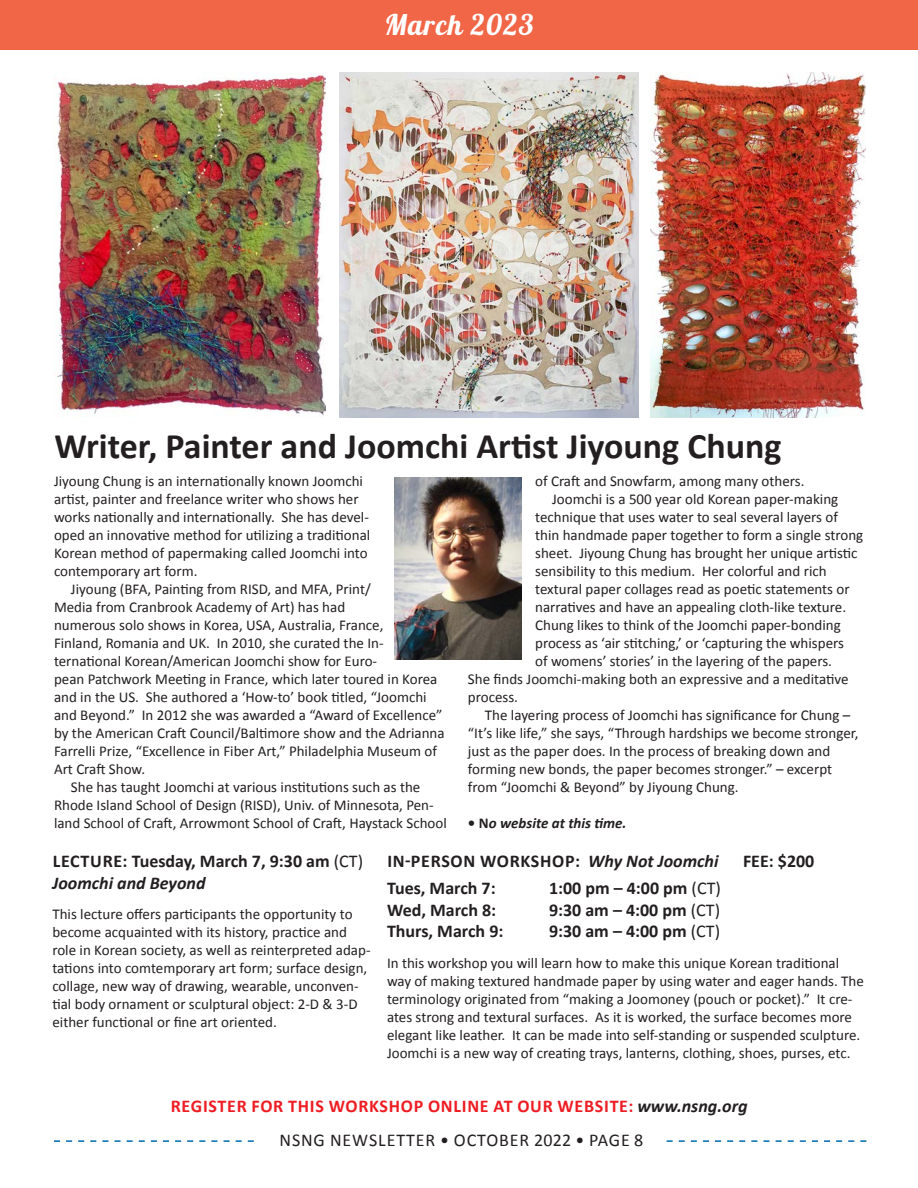
<style>
.page{position:relative;width:918px;height:1188px;background:#fff}
.page>*{position:absolute;margin:0;border:0;box-sizing:border-box;transform-origin:0 0}
.t1{font:700 36px "Calibri";color:#231f20}
.t2{font:28.5px "Lobster 1.4";letter-spacing:.04em;color:#fff}
.t3{font:700 18px/21.6px "Calibri";color:#231f20}
.t4{font:700 18px "Calibri";letter-spacing:.04em;color:#ee1d23}
.t5{font:18px "Calibri";letter-spacing:.05em;color:#231f20}
.t6{font:700 18px "Calibri";letter-spacing:.04em;color:#231f20}
.t7{font:15px/18px "Calibri";color:#231f20}
.t8{font:italic 700 15px "Calibri";color:#231f20}
.s1{font-style:normal}
.s2{font-weight:400}
.s3{font-style:italic}
.s4{font-style:italic;color:#231f20}
</style>
<div class="page">
<div style="left:0;top:0;width:918px;height:50px;background:#f26648"></div>
<svg style="left:54px;top:1140px;width:200px;height:2px"></svg>
<svg style="left:667px;top:1140px;width:199px;height:2px"></svg>
<img style="left:394px;top:478px;width:128px;height:182px">
<img style="left:56px;top:72px;width:270px;height:344px">
<img style="left:340px;top:72px;width:298px;height:345px">
<img style="left:651px;top:72px;width:215px;height:345px">
<h2 class="t2" style="left:384px;top:7px;width:151px">March 2023</h2>
<h1 class="t1" style="left:54px;top:423px;width:729px">Writer, Painter and Joomchi Artist Jiyoung Chung</h1>
<p class="t7" style="left:54px;top:472px;width:318px">Jiyoung Chung is an internationally known Joomchi artist, painter and freelance writer who shows her works nationally and internationally. She has devel&shy;oped an innovative method for utilizing a traditional Korean method of papermaking called Joomchi into contemporary art form.</p>
<p class="t7" style="left:71px;top:580px;width:301px">Jiyoung (BFA, Painting from RISD, and MFA, Print/</p>
<p class="t7" style="left:54px;top:598px;width:293px">Media from Cranbrook Academy of Art) has had</p>
<p class="t7" style="left:54px;top:616px;width:331px">numerous solo shows in Korea, USA, Australia, France,</p>
<p class="t7" style="left:54px;top:634px;width:331px">Finland, Romania and UK. In 2010, she curated the In-</p>
<p class="t7" style="left:54px;top:652px;width:325px">ternational Korean/American Joomchi show for Euro-</p>
<p class="t7" style="left:54px;top:670px;width:385px">pean Patchwork Meeting in France, which later toured in Korea</p>
<p class="t7" style="left:54px;top:688px;width:374px">and in the US. She authored a ‘How-to’ book titled, “Joomchi</p>
<p class="t7" style="left:54px;top:706px;width:390px">and Beyond.” In 2012 she was awarded a “Award of Excellence”</p>
<p class="t7" style="left:54px;top:724px;width:392px">by the American Craft Council/Baltimore show and the Adrianna</p>
<p class="t7" style="left:54px;top:742px;width:385px">Farrelli Prize, “Excellence in Fiber Art,” Philadelphia Museum of</p>
<p class="t7" style="left:54px;top:760px;width:93px">Art Craft Show.</p>
<p class="t7" style="left:71px;top:778px;width:351px">She has taught Joomchi at various institutions such as the</p>
<p class="t7" style="left:54px;top:796px;width:381px">Rhode Island School of Design (RISD), Univ. of Minnesota, Pen-</p>
<p class="t7" style="left:54px;top:814px;width:394px">land School of Craft, Arrowmont School of Craft, Haystack School</p>
<p class="t7" style="left:535px;top:472px;width:271px">of Craft and Snowfarm, among many others.</p>
<p class="t7" style="left:552px;top:490px;width:288px">Joomchi is a 500 year old Korean paper-making</p>
<p class="t7" style="left:535px;top:508px;width:304px">technique that uses water to seal several layers of</p>
<p class="t7" style="left:535px;top:526px;width:330px">thin handmade paper together to form a single strong</p>
<p class="t7" style="left:535px;top:544px;width:324px">sheet. Jiyoung Chung has brought her unique artistic</p>
<p class="t7" style="left:535px;top:562px;width:293px">sensibility to this medium. Her colorful and rich</p>
<p class="t7" style="left:535px;top:580px;width:316px">textural paper collages read as poetic statements or</p>
<p class="t7" style="left:535px;top:598px;width:312px">narratives and have an appealing cloth-like texture.</p>
<p class="t7" style="left:535px;top:616px;width:307px">Chung likes to think of the Joomchi paper-bonding</p>
<p class="t7" style="left:535px;top:634px;width:310px">process as ‘air stitching,’ or ‘capturing the whispers</p>
<p class="t7" style="left:535px;top:652px;width:298px">of womens’ stories’ in the layering of the papers.</p>
<p class="t7" style="left:468px;top:670px;width:382px">She finds Joomchi-making both an expressive and a meditative</p>
<p class="t7" style="left:468px;top:688px;width:52px">process.</p>
<p class="t7" style="left:485px;top:706px;width:367px">The layering process of Joomchi has significance for Chung –</p>
<p class="t7" style="left:468px;top:724px;width:392px">“It’s like life,” she says, “Through hardships we become stronger,</p>
<p class="t7" style="left:468px;top:742px;width:364px">just as the paper does. In the process of breaking down and</p>
<p class="t7" style="left:468px;top:760px;width:366px">forming new bonds, the paper becomes stronger.” – excerpt</p>
<p class="t7" style="left:468px;top:778px;width:272px">from “Joomchi &amp; Beyond” by Jiyoung Chung.</p>
<p class="t8" style="left:468px;top:814px;width:160px"><span class="s1">• N</span>o website at this time.</p>
<p class="t3" style="left:52px;top:850px;width:312px">LECTURE: Tuesday, March 7, 9:30 am <span class="s2">(CT)<br></span><span class="s3">Joomchi and Beyond</span></p>
<p class="t7" style="left:52px;top:905px;width:320px">This lecture offers participants the opportunity to become acquainted with its history, practice and role in Korean society, as well as reinterpreted adap&shy;tations into comtemporary art form; surface design, collage, new way of drawing, wearable, unconven&shy;tial body ornament or sculptural object: 2-D &amp; 3-D either functional or fine art oriented.</p>
<p class="t6" style="left:387px;top:849px;width:333px">IN-PERSON WORKSHOP: <span class="s3">Why Not Joomchi</span></p>
<p class="t3" style="left:743px;top:850px;width:73px">FEE: $200</p>
<p class="t3" style="left:387px;top:878px;width:110px">Tues, March 7:</p>
<p class="t3" style="left:549px;top:878px;width:173px">1:00 pm – 4:00 pm <span class="s2">(CT)</span></p>
<p class="t3" style="left:387px;top:899px;width:111px">Wed, March 8:</p>
<p class="t3" style="left:549px;top:899px;width:173px">9:30 am – 4:00 pm <span class="s2">(CT)</span></p>
<p class="t3" style="left:387px;top:921px;width:118px">Thurs, March 9:</p>
<p class="t3" style="left:549px;top:921px;width:173px">9:30 am – 4:00 pm <span class="s2">(CT)</span></p>
<p class="t7" style="left:387px;top:954px;width:478px">In this workshop you will learn how to make this unique Korean traditional way of making textured handmade paper by using water and eager hands. The terminology originated from “making a Joomoney (pouch or pocket).” It cre&shy;ates strong and textural surfaces. As it is worked, the surface becomes more elegant like leather. It can be made into self-standing or suspended sculpture.<br>Joomchi is a new way of creating trays, lanterns, clothing, shoes, purses, etc.</p>
<p class="t4" style="left:171px;top:1095px;width:578px">REGISTER FOR THIS WORKSHOP ONLINE AT OUR WEBSITE: <span class="s4">www.nsng.org</span></p>
<p class="t5" style="left:279px;top:1129px;width:365px">NSNG NEWSLETTER • OCTOBER 2022 • PAGE 8</p>
</div>
